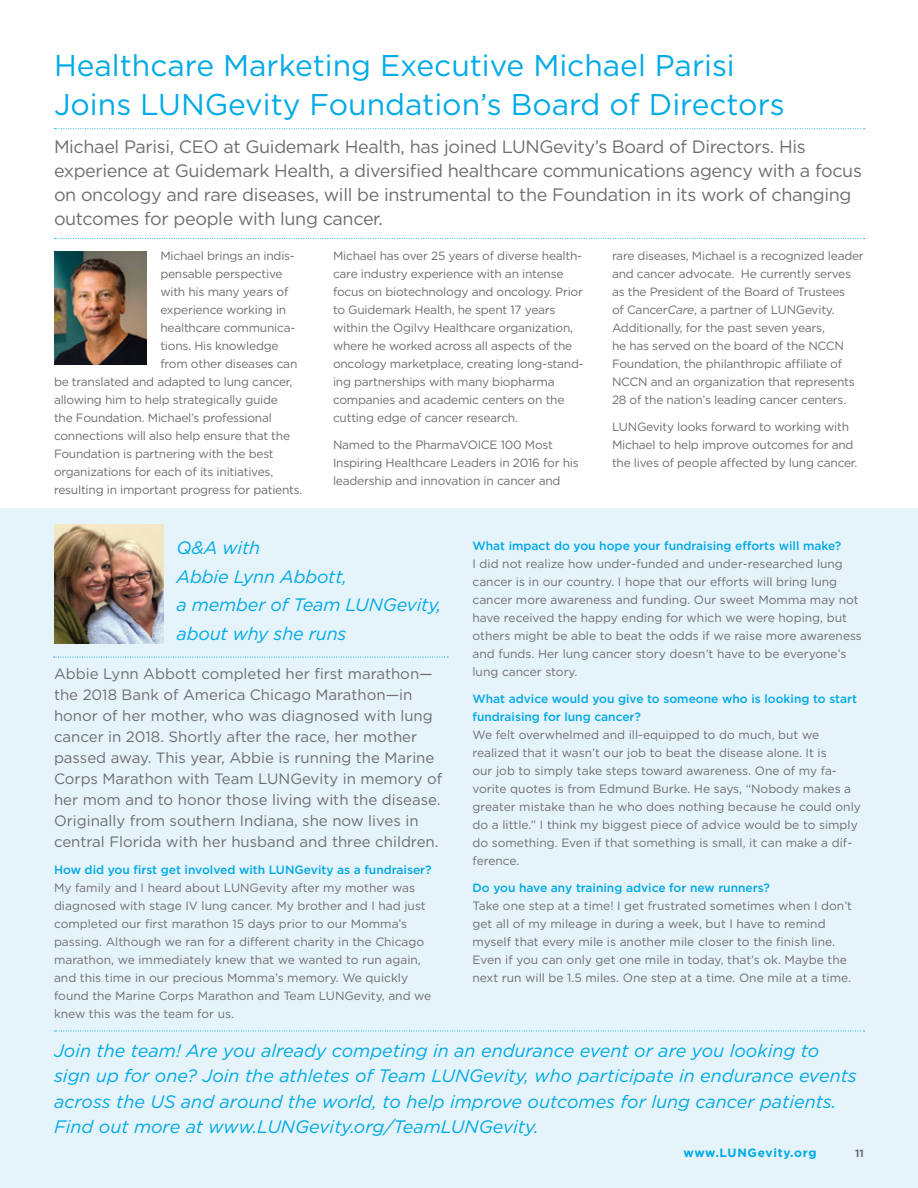
<style>
.page{position:relative;width:918px;height:1188px;background:#fff}
.page>*{position:absolute;margin:0;border:0;box-sizing:border-box;transform-origin:0 0}
.t1{font:30px/39px "Gotham";color:#00aae7}
.t2{font:italic 18px/28.5px "Gotham";color:#00aae7}
.t3{font:18px/24px "Gotham";letter-spacing:-.02em;color:#6d6e71}
.t4{font:15px/21px "Gotham";color:#6d6e71}
.t5{font:12px/18px "Gotham";color:#6d6e71}
.t6{font:12px/18px "Gotham";letter-spacing:-.02em;color:#6d6e71}
.t7{font:500 12px/18px "Gotham";color:#00aae7}
.t8{font:700 12px "Gotham";letter-spacing:.06em;color:#00aae7}
.t9{font:700 10.5px "Gotham";color:#6d6e71}
.s1{font-style:italic}
</style>
<div class="page">
<div style="left:0;top:509px;width:918px;height:679px;background:#e5f3fb"></div>
<svg style="left:54px;top:128px;width:811px;height:1px"></svg>
<svg style="left:54px;top:238px;width:811px;height:1px"></svg>
<svg style="left:54px;top:657px;width:394px;height:1px"></svg>
<svg style="left:54px;top:1031px;width:811px;height:1px"></svg>
<img style="left:54px;top:525px;width:109px;height:119px">
<img style="left:54px;top:251px;width:93px;height:114px">
<h1 class="t1" style="left:54px;top:46px;width:732px">Healthcare Marketing Executive Michael Parisi<br>Joins LUNGevity Foundation’s Board of Directors</h1>
<p class="t3" style="left:54px;top:134px;width:810px">Michael Parisi, CEO at Guidemark Health, has joined LUNGevity’s Board of Directors. His experience at Guidemark Health, a diversified healthcare communications agency with a focus on oncology and rare diseases, will be instrumental to the Foundation in its work of changing outcomes for people with lung cancer.</p>
<p class="t6" style="left:160px;top:246px;width:136px">Michael brings an indis-</p>
<p class="t6" style="left:160px;top:264px;width:124px">pensable perspective</p>
<p class="t6" style="left:160px;top:282px;width:130px">with his many years of</p>
<p class="t6" style="left:160px;top:300px;width:127px">experience working in</p>
<p class="t6" style="left:160px;top:318px;width:137px">healthcare communica-</p>
<p class="t6" style="left:160px;top:336px;width:120px">tions. His knowledge</p>
<p class="t6" style="left:160px;top:354px;width:139px">from other diseases can</p>
<p class="t6" style="left:54px;top:372px;width:240px">be translated and adapted to lung cancer,</p>
<p class="t6" style="left:54px;top:390px;width:226px">allowing him to help strategically guide</p>
<p class="t6" style="left:54px;top:408px;width:220px">the Foundation. Michael’s professional</p>
<p class="t6" style="left:54px;top:426px;width:238px">connections will also help ensure that the</p>
<p class="t6" style="left:54px;top:444px;width:221px">Foundation is partnering with the best</p>
<p class="t6" style="left:54px;top:462px;width:221px">organizations for each of its initiatives,</p>
<p class="t6" style="left:54px;top:480px;width:250px">resulting in important progress for patients.</p>
<p class="t6" style="left:333px;top:246px;width:252px">Michael has over 25 years of diverse health&shy;care industry experience with an intense focus on biotechnology and oncology. Prior to Guidemark Health, he spent 17 years within the Ogilvy Healthcare organization, where he worked across all aspects of the oncology marketplace, creating long-stand&shy;ing partnerships with many biopharma companies and academic centers on the cutting edge of cancer research.</p>
<p class="t6" style="left:333px;top:435px;width:247px">Named to the PharmaVOICE 100 Most<br>Inspiring Healthcare Leaders in 2016 for his leadership and innovation in cancer and</p>
<p class="t6" style="left:612px;top:246px;width:253px">rare diseases, Michael is a recognized leader and cancer advocate. He currently serves as the President of the Board of Trustees<br>of Cancer<span class="s1">Care</span>, a partner of LUNGevity.<br>Additionally, for the past seven years,<br>he has served on the board of the NCCN Foundation, the philanthropic affiliate of NCCN and an organization that represents 28 of the nation’s leading cancer centers.</p>
<p class="t6" style="left:612px;top:417px;width:247px">LUNGevity looks forward to working with<br>Michael to help improve outcomes for and the lives of people affected by lung cancer.</p>
<h2 class="t2" style="left:177px;top:533px;width:266px">Q&amp;A with<br>Abbie Lynn Abbott,<br>a member of Team LUNGevity, about why she runs</h2>
<p class="t4" style="left:54px;top:663px;width:390px">Abbie Lynn Abbott completed her first marathon— the 2018 Bank of America Chicago Marathon—in honor of her mother, who was diagnosed with lung cancer in 2018. Shortly after the race, her mother passed away. This year, Abbie is running the Marine Corps Marathon with Team LUNGevity in memory of her mom and to honor those living with the disease.<br>Originally from southern Indiana, she now lives in central Florida with her husband and three children.</p>
<p class="t7" style="left:54px;top:861px;width:379px">How did you first get involved with LUNGevity as a fundraiser?</p>
<p class="t5" style="left:54px;top:878px;width:379px">My family and I heard about LUNGevity after my mother was diagnosed with stage IV lung cancer. My brother and I had just completed our first marathon 15 days prior to our Momma’s passing. Although we ran for a different charity in the Chicago marathon, we immediately knew that we wanted to run again, and this time in our precious Momma’s memory. We quickly found the Marine Corps Marathon and Team LUNGevity, and we knew this was the team for us.</p>
<p class="t7" style="left:472px;top:536px;width:370px">What impact do you hope your fundraising efforts will make?</p>
<p class="t5" style="left:472px;top:554px;width:391px">I did not realize how under-funded and under-researched lung cancer is in our country. I hope that our efforts will bring lung cancer more awareness and funding. Our sweet Momma may not have received the happy ending for which we were hoping, but others might be able to beat the odds if we raise more awareness and funds. Her lung cancer story doesn’t have to be everyone’s lung cancer story.</p>
<p class="t7" style="left:472px;top:689px;width:386px">What advice would you give to someone who is looking to start fundraising for lung cancer?</p>
<p class="t5" style="left:472px;top:725px;width:390px">We felt overwhelmed and ill-equipped to do much, but we realized that it wasn’t our job to beat the disease alone. It is<br>our job to simply take steps toward awareness. One of my fa&shy;vorite quotes is from Edmund Burke. He says, “Nobody makes a greater mistake than he who does nothing because he could only do a little.” I think my biggest piece of advice would be to simply do something. Even if that something is small, it can make a dif&shy;ference.</p>
<p class="t7" style="left:472px;top:878px;width:299px">Do you have any training advice for new runners?</p>
<p class="t5" style="left:472px;top:896px;width:381px">Take one step at a time! I get frustrated sometimes when I don’t get all of my mileage in during a week, but I have to remind myself that every mile is another mile closer to the finish line.<br>Even if you can only get one mile in today, that’s ok. Maybe the next run will be 1.5 miles. One step at a time. One mile at a time.</p>
<p class="t2" style="left:54px;top:1037px;width:804px;line-height:25.5px">Join the team! Are you already competing in an endurance event or are you looking to sign up for one? Join the athletes of Team LUNGevity, who participate in endurance events across the US and around the world, to help improve outcomes for lung cancer patients.<br>Find out more at www.LUNGevity.org/TeamLUNGevity.</p>
<p class="t8" style="left:683px;top:1145px;width:135px">www.LUNGevity.org</p>
<p class="t9" style="left:855px;top:1146px;width:10px">11</p>
</div>
